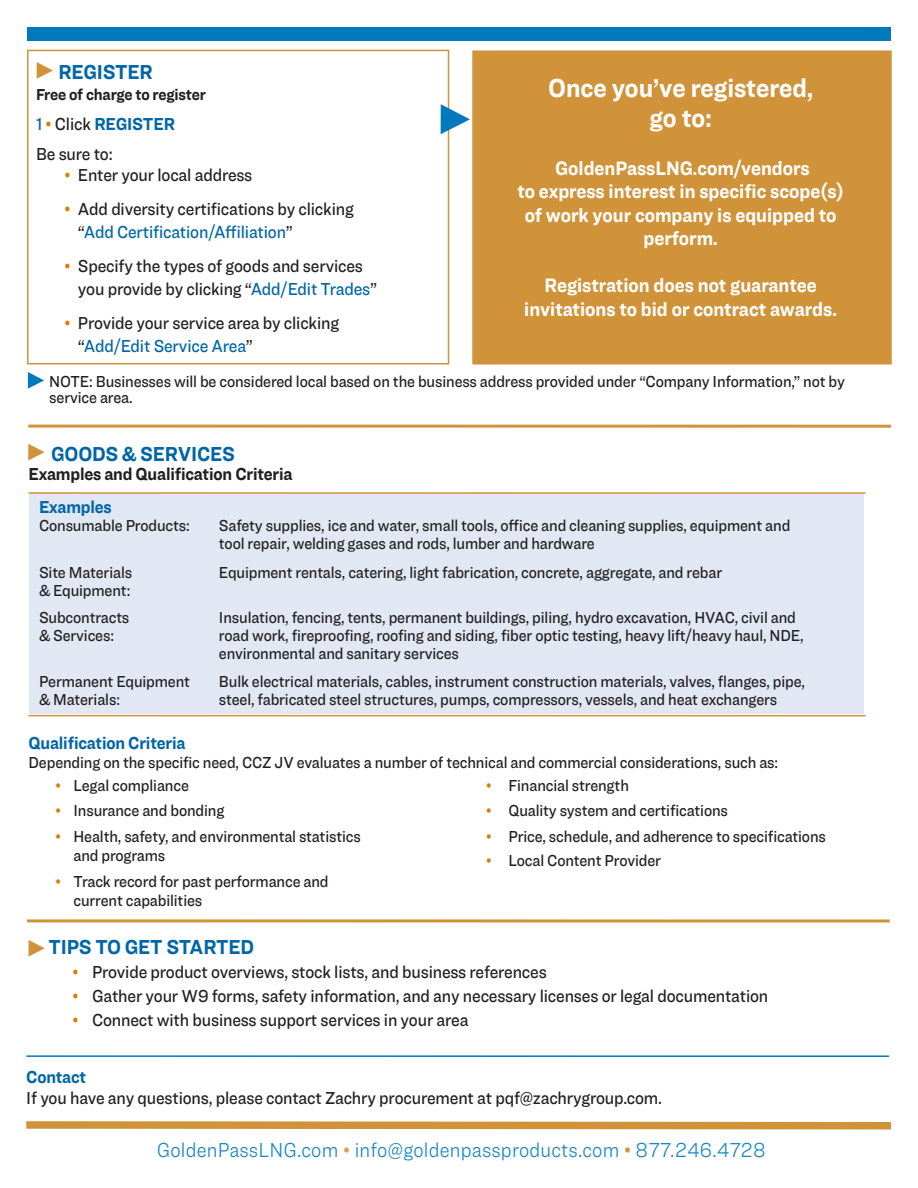
<style>
.page{position:relative;width:918px;height:1188px;background:#fff}
.page>*{position:absolute;margin:0;border:0;box-sizing:border-box;transform-origin:0 0}
.t1{font:700 27px "Ringside";letter-spacing:-.005em;color:#fff;scale:.9 1}
.t2{font:300 21px "Ringside";letter-spacing:.01em;color:#1586c5;scale:.9 1}
.t3{font:700 21px "Ringside";letter-spacing:-.01em;color:#0166a8;scale:.9 1}
.t4{font:700 20.25px/23.5px "Ringside";color:#fff;text-align:center;scale:.9 1}
.t5{font:500 18px "Ringside";letter-spacing:-.01em;color:#231f20;scale:.9 1}
.t6{font:700 18px "Ringside";letter-spacing:-.01em;color:#0166a8;scale:.9 1}
.t7{font:500 18px "Ringside";letter-spacing:-.01em;color:#0166a8;scale:.9 1}
.t8{font:700 18px "Ringside";letter-spacing:-.01em;color:#231f20;scale:.9 1}
.t9{font:500 16.5px "Ringside";letter-spacing:-.01em;color:#231f20;scale:.9 1}
.t10{font:700 16.5px "Ringside";letter-spacing:-.015em;color:#231f20;scale:.9 1}
.s1{font-weight:500}
.s2{font-weight:500;color:#dc7d00}
.s3{font-weight:500;color:#231f20}
.s4{color:#dc7d00}
.s5{color:#231f20}
.s6{color:#0166a8}
.s7{color:#d7a053}
.s8{color:#d1933a}
</style>
<div class="page">
<div style="left:27px;top:50px;width:422px;height:314px;border:2px solid #d1933a"></div>
<div style="left:27px;top:27px;width:864px;height:13px;background:#0079bd"></div>
<div style="left:472px;top:50px;width:420px;height:314px;background:#d1933a;border:2px solid #d1933a"></div>
<svg style="left:28px;top:372px;width:16px;height:17px"></svg>
<div style="left:29px;top:494px;width:835px;height:220px;background:#e1e8f3"></div>
<hr style="left:29px;top:715px;width:837px;height:1px;background:#d1933a">
<hr style="left:29px;top:492px;width:837px;height:2px;background:#d1933a">
<svg style="left:28px;top:940px;width:17px;height:17px"></svg>
<svg style="left:26px;top:1121px;width:865px;height:9px;background:#d8a45a"></svg>
<hr style="left:26px;top:1055px;width:863px;height:2px;background:#0079bd">
<hr style="left:28px;top:425px;width:863px;height:3px;background:#d1933a">
<svg style="left:27px;top:919px;width:863px;height:4px;background:#dcad6a"></svg>
<svg style="left:441px;top:104px;width:29px;height:30px"></svg>
<svg style="left:37px;top:62px;width:16px;height:17px"></svg>
<svg style="left:28px;top:444px;width:17px;height:16px"></svg>
<p class="t3" style="left:59px;top:56px;width:106px">REGISTER</p>
<p class="t10" style="left:36px;top:82px;width:190px">Free of charge to register</p>
<p class="t6" style="left:36px;top:110px;width:156px"><span class="s1">1</span> <span class="s2">•</span> <span class="s3">Click</span> REGISTER</p>
<p class="t5" style="left:36px;top:141px;width:87px">Be sure to:</p>
<p class="t5" style="left:64px;top:162px;width:210px"><span class="s4">•</span> Enter your local address</p>
<p class="t5" style="left:64px;top:196px;width:323px"><span class="s4">•</span> Add diversity certifications by clicking</p>
<p class="t7" style="left:78px;top:219px;width:240px"><span class="s5">“</span>Add Certification/Affiliation<span class="s5">”</span></p>
<p class="t5" style="left:64px;top:253px;width:333px"><span class="s4">•</span> Specify the types of goods and services</p>
<p class="t5" style="left:78px;top:276px;width:334px">you provide by clicking “<span class="s6">Add/Edit Trades</span>”</p>
<p class="t5" style="left:64px;top:310px;width:307px"><span class="s4">•</span> Provide your service area by clicking</p>
<p class="t7" style="left:78px;top:333px;width:196px"><span class="s5">“</span>Add/Edit Service Area<span class="s5">”</span></p>
<p class="t1" style="left:548px;top:68px;width:296px">Once you’ve registered,</p>
<p class="t1" style="left:650px;top:98px;width:70px">go to:</p>
<p class="t4" style="left:555px;top:155px;width:285px">GoldenPassLNG.com/vendors</p>
<p class="t4" style="left:517px;top:179px;width:364px">to express interest in specific scope(s) of work your company is equipped to perform.</p>
<p class="t4" style="left:524px;top:273px;width:349px">Registration does not guarantee invitations to bid or contract awards.</p>
<p class="t9" style="left:49px;top:369px;width:885px">NOTE: Businesses will be considered local based on the business address provided under “Company Information,” not by</p>
<p class="t9" style="left:49px;top:386px;width:94px">service area.</p>
<p class="t3" style="left:51px;top:438px;width:206px">GOODS &amp; SERVICES</p>
<p class="t8" style="left:28px;top:461px;width:295px">Examples and Qualification Criteria</p>
<p class="t6" style="left:39px;top:494px;width:82px">Examples</p>
<p class="t9" style="left:39px;top:514px;width:169px">Consumable Products:</p>
<p class="t9" style="left:219px;top:514px;width:636px">Safety supplies, ice and water, small tools, office and cleaning supplies, equipment and</p>
<p class="t9" style="left:219px;top:532px;width:419px">tool repair, welding gases and rods, lumber and hardware</p>
<p class="t9" style="left:39px;top:560px;width:105px">Site Materials</p>
<p class="t9" style="left:219px;top:560px;width:561px">Equipment rentals, catering, light fabrication, concrete, aggregate, and rebar</p>
<p class="t9" style="left:39px;top:578px;width:103px">&amp; Equipment:</p>
<p class="t9" style="left:39px;top:605px;width:102px">Subcontracts</p>
<p class="t9" style="left:219px;top:605px;width:643px">Insulation, fencing, tents, permanent buildings, piling, hydro excavation, HVAC, civil and</p>
<p class="t9" style="left:39px;top:623px;width:85px">&amp; Services:</p>
<p class="t9" style="left:219px;top:623px;width:651px">road work, fireproofing, roofing and siding, fiber optic testing, heavy lift/heavy haul, NDE,</p>
<p class="t9" style="left:219px;top:641px;width:268px">environmental and sanitary services</p>
<p class="t9" style="left:39px;top:670px;width:169px">Permanent Equipment</p>
<p class="t9" style="left:219px;top:670px;width:653px">Bulk electrical materials, cables, instrument construction materials, valves, flanges, pipe,</p>
<p class="t9" style="left:39px;top:688px;width:91px">&amp; Materials:</p>
<p class="t9" style="left:219px;top:688px;width:622px">steel, fabricated steel structures, pumps, compressors, vessels, and heat exchangers</p>
<p class="t6" style="left:28px;top:729px;width:176px">Qualification Criteria</p>
<p class="t9" style="left:28px;top:751px;width:835px">Depending on the specific need, CCZ JV evaluates a number of technical and commercial considerations, such as:</p>
<p class="t9" style="left:56px;top:773px;width:150px"><span class="s4">•</span> Legal compliance</p>
<p class="t9" style="left:486px;top:773px;width:160px"><span class="s4">•</span> Financial strength</p>
<p class="t9" style="left:56px;top:799px;width:189px"><span class="s4">•</span> Insurance and bonding</p>
<p class="t9" style="left:486px;top:799px;width:270px"><span class="s4">•</span> Quality system and certifications</p>
<p class="t9" style="left:56px;top:824px;width:341px"><span class="s4">•</span> Health, safety, and environmental statistics</p>
<p class="t9" style="left:486px;top:824px;width:379px"><span class="s4">•</span> Price, schedule, and adherence to specifications</p>
<p class="t9" style="left:73px;top:844px;width:104px">and programs</p>
<p class="t9" style="left:486px;top:848px;width:196px"><span class="s4">•</span> Local Content Provider</p>
<p class="t9" style="left:56px;top:869px;width:305px"><span class="s4">•</span> Track record for past performance and</p>
<p class="t9" style="left:73px;top:889px;width:145px">current capabilities</p>
<p class="t3" style="left:49px;top:931px;width:230px">TIPS TO GET STARTED</p>
<p class="t5" style="left:73px;top:959px;width:529px"><span class="s4">•</span> Provide product overviews, stock lists, and business references</p>
<p class="t5" style="left:73px;top:983px;width:775px"><span class="s4">•</span> Gather your W9 forms, safety information, and any necessary licenses or legal documentation</p>
<p class="t5" style="left:73px;top:1007px;width:441px"><span class="s4">•</span> Connect with business support services in your area</p>
<p class="t6" style="left:26px;top:1063px;width:68px">Contact</p>
<p class="t5" style="left:26px;top:1085px;width:708px">If you have any questions, please contact Zachry procurement at pqf@zachrygroup.com.</p>
<p class="t2" style="left:157px;top:1135px;width:678px">GoldenPassLNG.com <span class="s7">•</span> info@goldenpassproducts.com <span class="s8">•</span> 877.246.4728</p>
</div>
